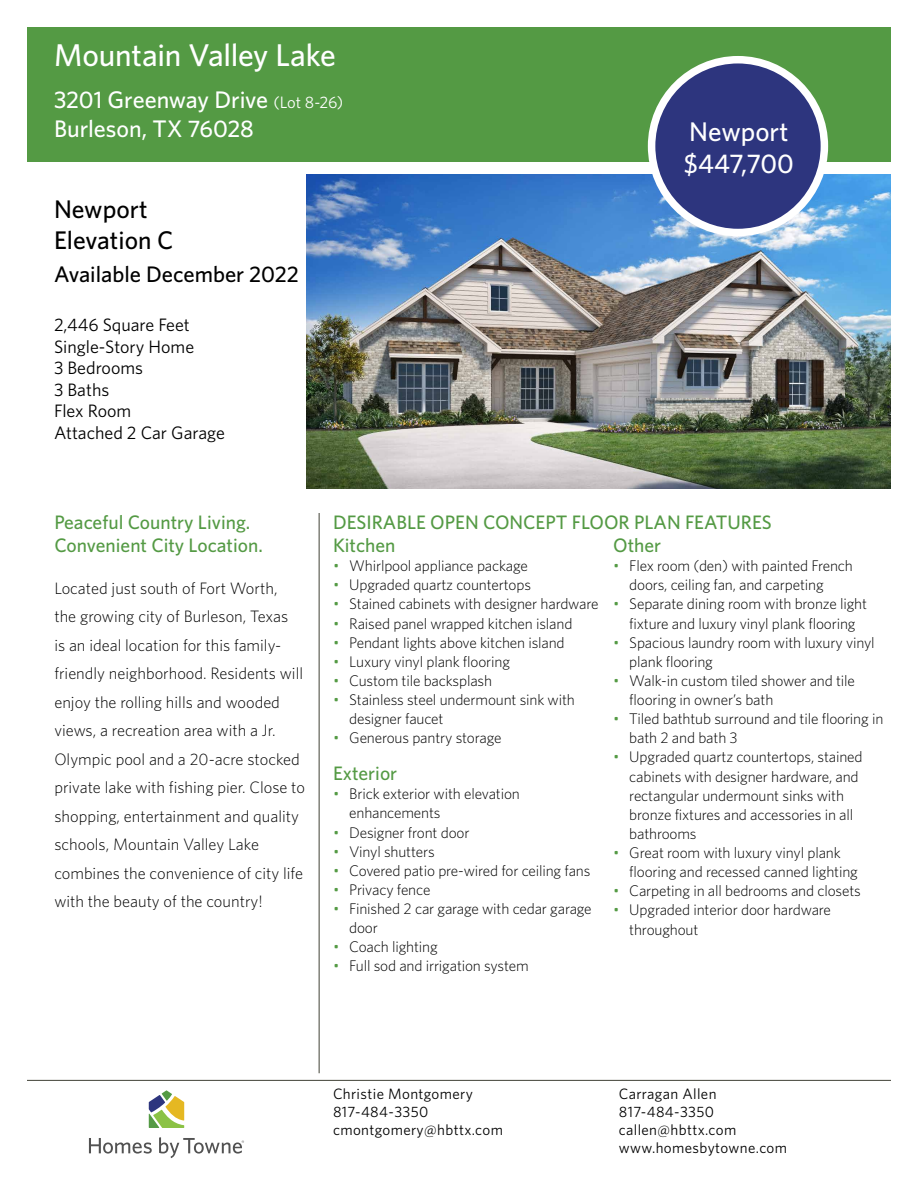
<style>
.page{position:relative;width:918px;height:1188px;background:#fff}
.page>*{position:absolute;margin:0;border:0;box-sizing:border-box;transform-origin:0 0}
.t1{font:500 31.5px "Whitney";letter-spacing:-.005em;color:#fff}
.t2{font:500 27px/32.4px "Whitney";color:#fff}
.t3{font:500 25.5px/30.6px "Whitney";color:#000}
.t4{font:500 24px/28.8px "Whitney";letter-spacing:-.005em;color:#fff}
.t5{font:500 22.5px "Whitney";color:#000}
.t6{font:500 19.5px/23.4px "Whitney";color:#549a44}
.t7{font:18px/21.6px "Whitney";color:#000}
.t8{font:300 16.5px/28.5px "Whitney";color:#000}
.t9{font:300 15.3px/19.2px "Whitney";letter-spacing:-.01em;color:#000}
.t10{font:15px/18px "Whitney";letter-spacing:.025em;color:#000}
.s1{font-weight:400;font-size:16.5px}
.s2{color:#549a44}
</style>
<div class="page">
<div style="left:27px;top:27px;width:864px;height:135px;background:#549a44"></div>
<hr style="left:27px;top:1080px;width:864px;height:1px;background:#404236">
<svg style="left:149px;top:1090px;width:35px;height:38px"></svg>
<svg style="left:89px;top:1138px;width:63px;height:16px"></svg>
<svg style="left:159px;top:1137px;width:85px;height:21px"></svg>
<img style="left:306px;top:175px;width:585px;height:313px">
<div style="left:652px;top:60px;width:172px;height:173px;background:#2d357e;border-radius:50%"></div>
<div style="left:648px;top:56px;width:180px;height:180px;border:8px solid #fff;border-radius:50%"></div>
<hr style="left:319px;top:513px;width:1px;height:560px;background:#404236">
<h1 class="t1" style="left:54px;top:34px;width:283px">Mountain Valley Lake</h1>
<h3 class="t4" style="left:54px;top:85px;width:291px">3201 Greenway Drive <span class="s1">(Lot 8-26)<br></span>Burleson, TX 76028</h3>
<h3 class="t3" style="left:54px;top:193px;width:121px">Newport<br>Elevation C</h3>
<h3 class="t5" style="left:54px;top:260px;width:246px">Available December 2022</h3>
<p class="t7" style="left:54px;top:313px;width:172px">2,446 Square Feet<br>Single-Story Home<br>3 Bedrooms<br>3 Baths<br>Flex Room<br>Attached 2 Car Garage</p>
<h2 class="t2" style="left:684px;top:115px;width:112px">Newport $447,700</h2>
<p class="t6" style="left:54px;top:510px;width:210px">Peaceful Country Living.<br>Convenient City Location.</p>
<p class="t8" style="left:54px;top:573px;width:252px">Located just south of Fort Worth,<br>the growing city of Burleson, Texas<br>is an ideal location for this family&shy;friendly neighborhood. Residents will enjoy the rolling hills and wooded views, a recreation area with a Jr.<br>Olympic pool and a 20-acre stocked private lake with fishing pier. Close to shopping, entertainment and quality schools, Mountain Valley Lake combines the convenience of city life with the beauty of the country!</p>
<p class="t6" style="left:333px;top:510px;width:440px">DESIRABLE OPEN CONCEPT FLOOR PLAN FEATURES<br>Kitchen</p>
<p class="t9" style="left:333px;top:556px;width:196px"><span class="s2">•</span> Whirlpool appliance package</p>
<p class="t9" style="left:333px;top:575px;width:200px"><span class="s2">•</span> Upgraded quartz countertops</p>
<p class="t9" style="left:333px;top:594px;width:267px"><span class="s2">•</span> Stained cabinets with designer hardware</p>
<p class="t9" style="left:333px;top:613px;width:241px"><span class="s2">•</span> Raised panel wrapped kitchen island</p>
<p class="t9" style="left:333px;top:632px;width:233px"><span class="s2">•</span> Pendant lights above kitchen island</p>
<p class="t9" style="left:333px;top:651px;width:179px"><span class="s2">•</span> Luxury vinyl plank flooring</p>
<p class="t9" style="left:333px;top:670px;width:161px"><span class="s2">•</span> Custom tile backsplash</p>
<p class="t9" style="left:349px;top:690px;width:227px;text-indent:-16px"><span class="s2">•</span> Stainless steel undermount sink with designer faucet</p>
<p class="t9" style="left:333px;top:728px;width:170px"><span class="s2">•</span> Generous pantry storage</p>
<p class="t6" style="left:333px;top:761px;width:66px">Exterior</p>
<p class="t9" style="left:349px;top:784px;width:172px;text-indent:-16px"><span class="s2">•</span> Brick exterior with elevation enhancements</p>
<p class="t9" style="left:333px;top:822px;width:138px"><span class="s2">•</span> Designer front door</p>
<p class="t9" style="left:333px;top:841px;width:103px"><span class="s2">•</span> Vinyl shutters</p>
<p class="t9" style="left:333px;top:860px;width:259px"><span class="s2">•</span> Covered patio pre-wired for ceiling fans</p>
<p class="t9" style="left:333px;top:880px;width:99px"><span class="s2">•</span> Privacy fence</p>
<p class="t9" style="left:349px;top:899px;width:244px;text-indent:-16px"><span class="s2">•</span> Finished 2 car garage with cedar garage door</p>
<p class="t9" style="left:333px;top:937px;width:106px"><span class="s2">•</span> Coach lighting</p>
<p class="t9" style="left:333px;top:956px;width:197px"><span class="s2">•</span> Full sod and irrigation system</p>
<p class="t6" style="left:613px;top:533px;width:50px">Other</p>
<p class="t9" style="left:629px;top:556px;width:225px;text-indent:-16px"><span class="s2">•</span> Flex room (den) with painted French doors, ceiling fan, and carpeting</p>
<p class="t9" style="left:613px;top:594px;width:255px;text-align:center"><span class="s2">•</span> Separate dining room with bronze light fixture and luxury vinyl plank flooring</p>
<p class="t9" style="left:629px;top:632px;width:247px;text-indent:-16px"><span class="s2">•</span> Spacious laundry room with luxury vinyl plank flooring</p>
<p class="t9" style="left:629px;top:670px;width:227px;text-indent:-16px"><span class="s2">•</span> Walk-in custom tiled shower and tile flooring in owner’s bath</p>
<p class="t9" style="left:629px;top:709px;width:256px;text-indent:-16px"><span class="s2">•</span> Tiled bathtub surround and tile flooring in bath 2 and bath 3</p>
<p class="t9" style="left:629px;top:747px;width:235px;text-indent:-16px"><span class="s2">•</span> Upgraded quartz countertops, stained cabinets with designer hardware, and rectangular undermount sinks with bronze fixtures and accessories in all bathrooms</p>
<p class="t9" style="left:629px;top:843px;width:230px;text-indent:-16px"><span class="s2">•</span> Great room with luxury vinyl plank flooring and recessed canned lighting</p>
<p class="t9" style="left:613px;top:881px;width:249px"><span class="s2">•</span> Carpeting in all bedrooms and closets</p>
<p class="t9" style="left:629px;top:900px;width:203px;text-indent:-16px"><span class="s2">•</span> Upgraded interior door hardware throughout</p>
<p class="t10" style="left:333px;top:1084px;width:172px">Christie Montgomery<br>817-484-3350 cmontgomery@hbttx.com</p>
<p class="t10" style="left:619px;top:1084px;width:170px">Carragan Allen<br>817-484-3350 callen@hbttx.com www.homesbytowne.com</p>
</div>
